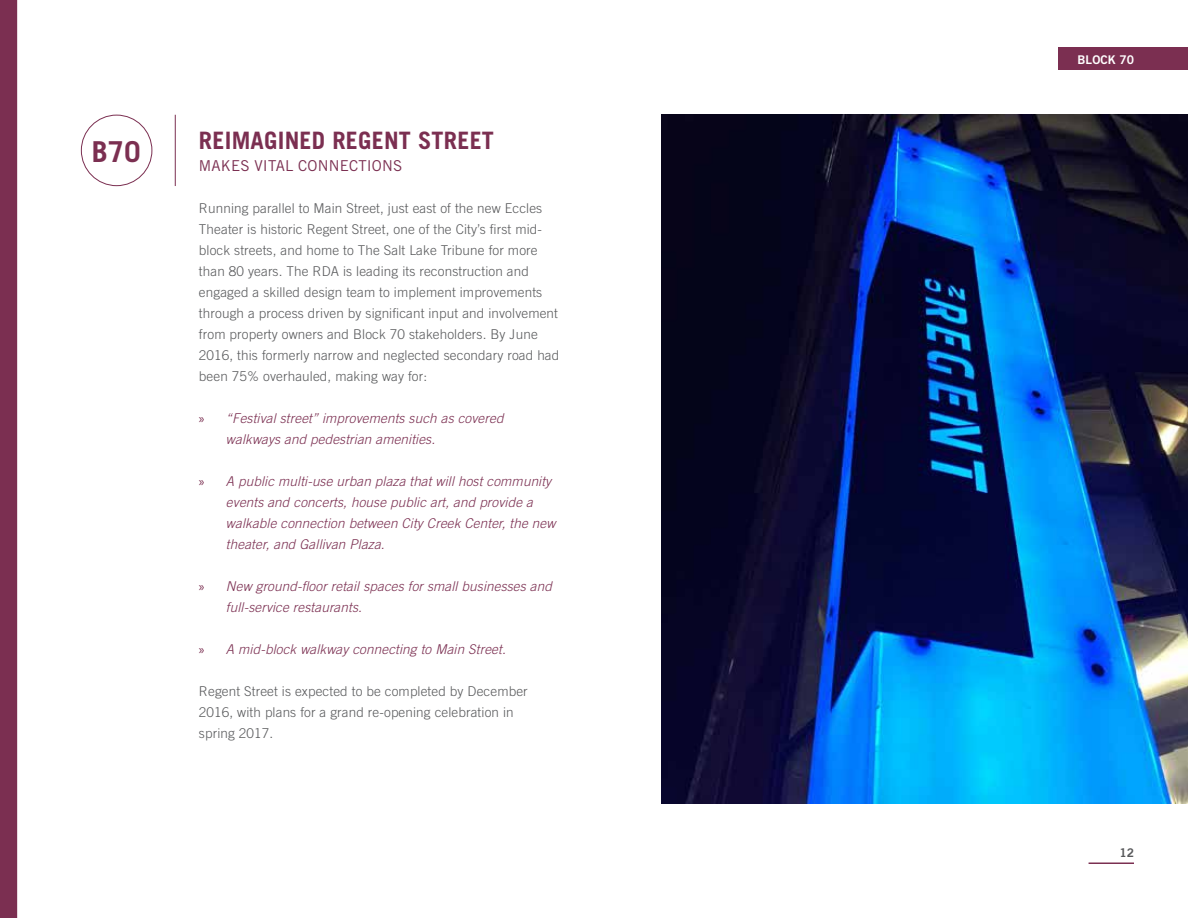
<style>
.page{position:relative;width:1188px;height:918px;background:#fff}
.page>*{position:absolute;margin:0;border:0;box-sizing:border-box;transform-origin:0 0}
.t1{font:700 28.8px "Trade Gothic";color:#7b2f51}
.t2{font:700 24px "Trade Gothic";letter-spacing:.01em;color:#7b2f51}
.t3{font:15px "Trade Gothic";letter-spacing:.01em;color:#7b2f51}
.t4{font:300 13.5px/21px "Trade Gothic";letter-spacing:.01em;color:#58595b}
.t5{font:italic 300 13.5px/21px "Trade Gothic";letter-spacing:.01em;color:#7b2f51}
.t6{font:12px "Trade Gothic Bold Two";color:#fff}
.t7{font:12px "Trade Gothic Bold Two";color:#58595b}
.s1{font-family:"Myriad Pro";font-weight:400;font-style:normal}
</style>
<div class="page">
<div style="left:1058px;top:48px;width:130px;height:22px;background:#7b2f51"></div>
<hr style="left:1089px;top:862px;width:45px;height:2px;background:#7b2f51">
<div style="left:0;top:0;width:18px;height:918px;background:#7b2f51"></div>
<img style="left:662px;top:115px;width:526px;height:688px">
<div style="left:81px;top:115px;width:71px;height:71px;border:1px solid #7b2f51;border-radius:50%"></div>
<hr style="left:175px;top:115px;width:1px;height:71px;background:#7b2f51">
<h1 class="t1" style="left:92px;top:134px;width:50px">B70</h1>
<h2 class="t2" style="left:199px;top:126px;width:296px">REIMAGINED REGENT STREET</h2>
<p class="t3" style="left:199px;top:157px;width:205px">MAKES VITAL CONNECTIONS</p>
<p class="t4" style="left:199px;top:198px;width:362px">Running parallel to Main Street, just east of the new Eccles Theater is historic Regent Street, one of the City’s first mid&shy;block streets, and home to The Salt Lake Tribune for more than 80 years. The RDA is leading its reconstruction and engaged a skilled design team to implement improvements through a process driven by significant input and involvement from property owners and Block 70 stakeholders. By June 2016, this formerly narrow and neglected secondary road had been 75% overhauled, making way for:</p>
<p class="t5" style="left:226px;top:408px;width:279px;text-indent:-27px"><span class="s1">»</span> “Festival street” improvements such as covered walkways and pedestrian amenities.</p>
<p class="t5" style="left:226px;top:471px;width:331px;text-indent:-27px"><span class="s1">»</span> A public multi-use urban plaza that will host community events and concerts, house public art, and provide a walkable connection between City Creek Center, the new theater, and Gallivan Plaza.</p>
<p class="t5" style="left:226px;top:576px;width:327px;text-indent:-27px"><span class="s1">»</span> New ground-floor retail spaces for small businesses and full-service restaurants.</p>
<p class="t5" style="left:199px;top:639px;width:308px"><span class="s1">»</span> A mid-block walkway connecting to Main Street.</p>
<p class="t4" style="left:199px;top:681px;width:330px">Regent Street is expected to be completed by December<br>2016, with plans for a grand re-opening celebration in spring 2017.</p>
<p class="t6" style="left:1078px;top:52px;width:58px">BLOCK 70</p>
<p class="t7" style="left:1119px;top:845px;width:16px">12</p>
</div>
